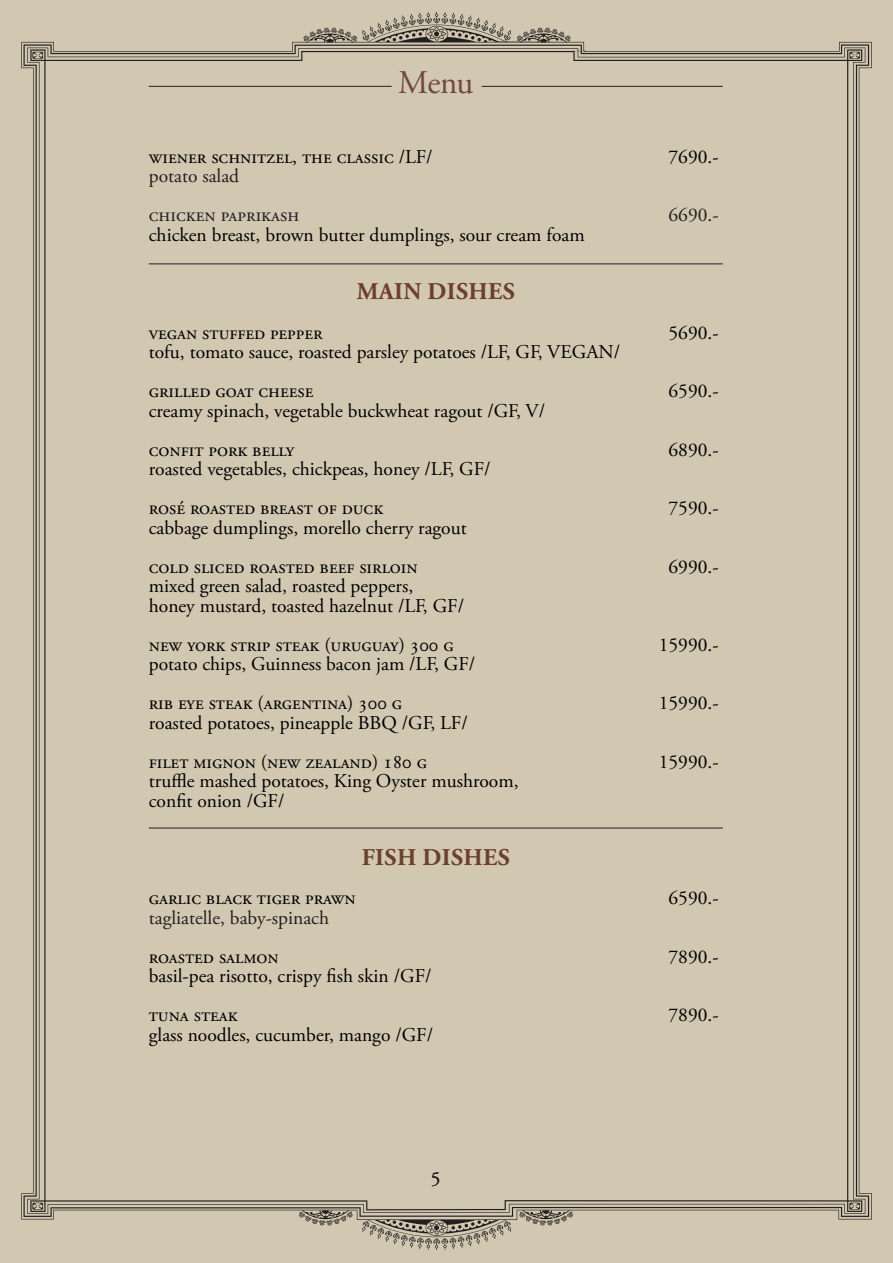
<style>
.page{position:relative;width:893px;height:1263px;background:#fff}
.page>*{position:absolute;margin:0;border:0;box-sizing:border-box;transform-origin:0 0}
.t1{font:33px "Adobe Garamond Pro";color:#714839}
.t2{font:700 24px "Adobe Garamond Pro";letter-spacing:.015em;color:#6d3f2d}
.t3{font:19.5px "Adobe Garamond Pro";color:#000}
.t4{font:19.5px "Adobe Garamond Pro";color:#231f20}
</style>
<div class="page">
<div style="left:2px;top:0;width:891px;height:1261px;background:#d2c8b1"></div>
<hr style="left:149px;top:86px;width:243px;height:1px;background:#231f20">
<hr style="left:482px;top:86px;width:241px;height:1px;background:#231f20">
<hr style="left:149px;top:264px;width:574px;height:1px;background:#231f20">
<hr style="left:149px;top:828px;width:574px;height:1px;background:#231f20">
<p class="t1" style="left:398px;top:63px;width:77px">Menu</p>
<p class="t3" style="left:149px;top:145px;width:285px">wiener schnitzel, the classic /LF/</p>
<p class="t3" style="left:668px;top:145px;width:52px">7690.-</p>
<p class="t4" style="left:149px;top:165px;width:92px">potato salad</p>
<p class="t4" style="left:149px;top:204px;width:152px">chicken paprikash</p>
<p class="t4" style="left:668px;top:204px;width:52px">6690.-</p>
<p class="t3" style="left:149px;top:223px;width:437px">chicken breast, brown butter dumplings, sour cream foam</p>
<p class="t2" style="left:357px;top:278px;width:160px">MAIN DISHES</p>
<p class="t3" style="left:149px;top:321px;width:175px">vegan stuffed pepper</p>
<p class="t3" style="left:668px;top:321px;width:52px">5690.-</p>
<p class="t3" style="left:149px;top:340px;width:473px">tofu, tomato sauce, roasted parsley potatoes /LF, GF, VEGAN/</p>
<p class="t3" style="left:149px;top:379px;width:166px">grilled goat cheese</p>
<p class="t3" style="left:668px;top:379px;width:52px">6590.-</p>
<p class="t3" style="left:149px;top:399px;width:398px">creamy spinach, vegetable buckwheat ragout /GF, V/</p>
<p class="t3" style="left:149px;top:438px;width:147px">confit pork belly</p>
<p class="t3" style="left:668px;top:438px;width:52px">6890.-</p>
<p class="t3" style="left:149px;top:457px;width:343px">roasted vegetables, chickpeas, honey /LF, GF/</p>
<p class="t3" style="left:149px;top:496px;width:236px">rosé roasted breast of duck</p>
<p class="t3" style="left:668px;top:496px;width:52px">7590.-</p>
<p class="t3" style="left:149px;top:516px;width:319px">cabbage dumplings, morello cherry ragout</p>
<p class="t3" style="left:149px;top:555px;width:270px">cold sliced roasted beef sirloin</p>
<p class="t3" style="left:668px;top:555px;width:52px">6990.-</p>
<p class="t3" style="left:149px;top:574px;width:266px">mixed green salad, roasted peppers,</p>
<p class="t3" style="left:149px;top:594px;width:317px">honey mustard, toasted hazelnut /LF, GF/</p>
<p class="t3" style="left:149px;top:633px;width:306px">new york strip steak (uruguay) 300 g</p>
<p class="t3" style="left:659px;top:633px;width:61px">15990.-</p>
<p class="t3" style="left:149px;top:652px;width:328px">potato chips, Guinness bacon jam /LF, GF/</p>
<p class="t3" style="left:149px;top:691px;width:255px">rib eye steak (argentina) 300 g</p>
<p class="t3" style="left:659px;top:691px;width:61px">15990.-</p>
<p class="t3" style="left:149px;top:711px;width:320px">roasted potatoes, pineapple BBQ /GF, LF/</p>
<p class="t3" style="left:149px;top:750px;width:280px">filet mignon (new zealand) 180 g</p>
<p class="t3" style="left:659px;top:750px;width:61px">15990.-</p>
<p class="t3" style="left:149px;top:769px;width:371px">truffle mashed potatoes, King Oyster mushroom,</p>
<p class="t3" style="left:149px;top:789px;width:137px">confit onion /GF/</p>
<p class="t2" style="left:362px;top:843px;width:150px">FISH DISHES</p>
<p class="t3" style="left:149px;top:886px;width:209px">garlic black tiger prawn</p>
<p class="t3" style="left:668px;top:886px;width:52px">6590.-</p>
<p class="t4" style="left:149px;top:906px;width:182px">tagliatelle, baby-spinach</p>
<p class="t3" style="left:149px;top:945px;width:132px">roasted salmon</p>
<p class="t3" style="left:668px;top:945px;width:52px">7890.-</p>
<p class="t3" style="left:149px;top:964px;width:284px">basil-pea risotto, crispy fish skin /GF/</p>
<p class="t3" style="left:149px;top:1003px;width:90px">tuna steak</p>
<p class="t3" style="left:668px;top:1003px;width:52px">7890.-</p>
<p class="t3" style="left:149px;top:1023px;width:286px">glass noodles, cucumber, mango /GF/</p>
<p class="t4" style="left:431px;top:1167px;width:11px">5</p>
</div>
